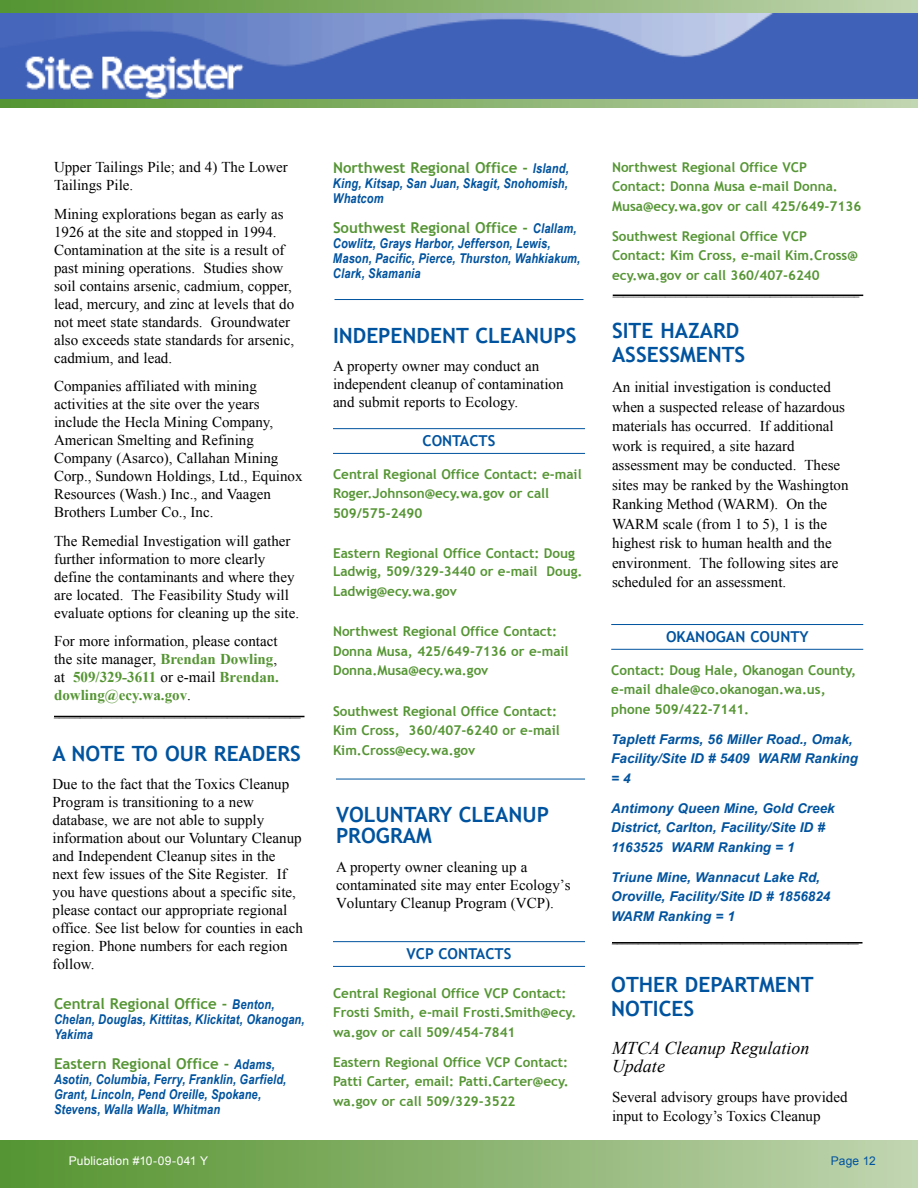
<style>
.page{position:relative;width:918px;height:1188px;background:#fff}
.page>*{position:absolute;margin:0;border:0;box-sizing:border-box;transform-origin:0 0}
.t1{font:700 21px/24px "Trebuchet MS";color:#00539f}
.t2{font:italic 18px/18px "Times New Roman";color:#000}
.t3{font:15px/18px "Times New Roman";color:#000}
.t4{font:700 15px "Trebuchet MS";color:#559534}
.t5{font:700 15px "Trebuchet MS";color:#00539f}
.t6{font:700 13.5px/19.5px "Trebuchet MS";color:#559534}
.t7{font:italic 700 13.5px/15px "Arial Narrow";letter-spacing:.01em;color:#00539f}
.t8{font:italic 700 13.5px/19.5px "Arial";color:#00539f}
.t9{font:12px "Arial";letter-spacing:.01em;color:#fff}
.t10{font:12px "Arial";letter-spacing:.005em;color:#00539f}
.t11{font:10.5px "Times New Roman";color:#000}
.s1{font-weight:700;color:#559534}
.s2{font-family:"Arial Narrow";font-style:italic;font-size:13.5px;color:#00539f}
</style>
<div class="page">
<svg style="left:0;top:0;width:918px;height:13px;background:#89b36e"></svg>
<svg style="left:0;top:99px;width:918px;height:9px;background:#89b36e"></svg>
<img style="left:0;top:13px;width:918px;height:86px">
<hr style="left:333px;top:941px;width:252px;height:1px;background:#00539f">
<hr style="left:333px;top:966px;width:252px;height:1px;background:#00539f">
<hr style="left:333px;top:428px;width:252px;height:1px;background:#00539f">
<hr style="left:333px;top:453px;width:252px;height:1px;background:#00539f">
<hr style="left:335px;top:299px;width:249px;height:1px;background:#00539f">
<hr style="left:336px;top:779px;width:249px;height:1px;background:#00539f">
<div style="left:0;top:1141px;width:918px;height:47px;background:linear-gradient(to right,#54932e,#c0d4af)"></div>
<hr style="left:54px;top:716px;width:250px;height:1px;background:#000">
<hr style="left:613px;top:295px;width:250px;height:1px;background:#000">
<hr style="left:611px;top:624px;width:252px;height:1px;background:#00539f">
<hr style="left:611px;top:649px;width:252px;height:1px;background:#00539f">
<hr style="left:612px;top:942px;width:250px;height:2px;background:#000">
<p class="t3" style="left:54px;top:158px;width:235px">Upper Tailings Pile; and 4) The Lower<br>Tailings Pile.</p>
<p class="t3" style="left:54px;top:205px;width:242px">Mining explorations began as early as 1926 at the site and stopped in 1994.<br>Contamination at the site is a result of past mining operations. Studies show soil contains arsenic, cadmium, copper, lead, mercury, and zinc at levels that do not meet state standards. Groundwater also exceeds state standards for arsenic, cadmium, and lead.</p>
<p class="t3" style="left:54px;top:377px;width:250px">Companies affiliated with mining activities at the site over the years include the Hecla Mining Company, American Smelting and Refining Company (Asarco), Callahan Mining Corp., Sundown Holdings, Ltd., Equinox Resources (Wash.) Inc., and Vaagen Brothers Lumber Co., Inc.</p>
<p class="t3" style="left:54px;top:532px;width:247px">The Remedial Investigation will gather further information to more clearly define the contaminants and where they are located. The Feasibility Study will evaluate options for cleaning up the site.</p>
<p class="t3" style="left:54px;top:632px;width:226px">For more information, please contact the site manager, <span class="s1">Brendan Dowling</span>, at <span class="s1">509/329-3611</span> or e-mail <span class="s1">Brendan. dowling@ecy.wa.gov</span>.</p>
<p class="t11" style="left:54px;top:705px;width:248px">_______________________________________________</p>
<h1 class="t1" style="left:52px;top:741px;width:250px">A Note to our readers</h1>
<p class="t3" style="left:52px;top:775px;width:252px">Due to the fact that the Toxics Cleanup Program is transitioning to a new database, we are not able to supply information about our Voluntary Cleanup and Independent Cleanup sites in the next few issues of the Site Register. If you have questions about a specific site, please contact our appropriate regional office. See list below for counties in each region. Phone numbers for each region follow.</p>
<p class="t4" style="left:54px;top:995px;width:222px">Central Regional Office - <span class="s2">Benton,</span></p>
<p class="t7" style="left:54px;top:1011px;width:252px">Chelan, Douglas, Kittitas, Klickitat, Okanogan,<br>Yakima</p>
<p class="t4" style="left:54px;top:1055px;width:222px">Eastern Regional Office - <span class="s2">Adams,</span></p>
<p class="t7" style="left:54px;top:1071px;width:234px">Asotin, Columbia, Ferry, Franklin, Garfield,<br>Grant, Lincoln, Pend Oreille, Spokane,<br>Stevens, Walla Walla, Whitman</p>
<p class="t4" style="left:333px;top:158px;width:237px">Northwest Regional Office - <span class="s2">Island,</span></p>
<p class="t7" style="left:333px;top:175px;width:236px">King, Kitsap, San Juan, Skagit, Snohomish,<br>Whatcom</p>
<p class="t4" style="left:333px;top:218px;width:245px">Southwest Regional Office - <span class="s2">Clallam,</span></p>
<p class="t7" style="left:333px;top:235px;width:249px">Cowlitz, Grays Harbor, Jefferson, Lewis,<br>Mason, Pacific, Pierce, Thurston, Wahkiakum,<br>Clark, Skamania</p>
<h1 class="t1" style="left:333px;top:323px;width:20px">INDEPENDENT</h1>
<h1 class="t1" style="left:475px;top:323px;width:14px">CLEANUPS</h1>
<p class="t3" style="left:333px;top:357px;width:232px">A property owner may conduct an independent cleanup of contamination and submit reports to Ecology.</p>
<p class="t5" style="left:422px;top:432px;width:75px">contacts</p>
<p class="t6" style="left:333px;top:464px;width:250px">Central Regional Office Contact: e-mail<br>Roger.Johnson@ecy.wa.gov or call<br>509/575-2490</p>
<p class="t6" style="left:333px;top:545px;width:251px;line-height:18px">Eastern Regional Office Contact: Doug<br>Ladwig, 509/329-3440 or e-mail Doug.</p>
<p class="t6" style="left:333px;top:581px;width:125px">Ladwig@ecy.wa.gov</p>
<p class="t6" style="left:333px;top:622px;width:237px">Northwest Regional Office Contact:<br>Donna Musa, 425/649-7136 or e-mail<br>Donna.Musa@ecy.wa.gov</p>
<p class="t6" style="left:333px;top:701px;width:228px">Southwest Regional Office Contact:<br>Kim Cross, 360/407-6240 or e-mail<br>Kim.Cross@ecy.wa.gov</p>
<h1 class="t1" style="left:336px;top:803px;width:27px">VOLUNTARY</h1>
<h1 class="t1" style="left:459px;top:803px;width:14px">CLEANUP</h1>
<h1 class="t1" style="left:336px;top:824px;width:15px">PROGRAM</h1>
<p class="t3" style="left:336px;top:857px;width:236px">A property owner cleaning up a contaminated site may enter Ecology’s<br>Voluntary Cleanup Program (VCP).</p>
<p class="t5" style="left:406px;top:945px;width:107px">VCP Contacts</p>
<p class="t6" style="left:333px;top:983px;width:245px">Central Regional Office VCP Contact:<br>Frosti Smith, e-mail Frosti.Smith@ecy. wa.gov or call 509/454-7841</p>
<p class="t6" style="left:333px;top:1052px;width:237px;text-align:justify">Eastern Regional Office VCP Contact:<br>Patti Carter, email: Patti.Carter@ecy. wa.gov or call 509/329-3522</p>
<p class="t6" style="left:612px;top:157px;width:251px">Northwest Regional Office VCP<br>Contact: Donna Musa e-mail Donna.<br>Musa@ecy.wa.gov or call 425/649-7136</p>
<p class="t6" style="left:612px;top:226px;width:247px">Southwest Regional Office VCP<br>Contact: Kim Cross, e-mail Kim.Cross@ ecy.wa.gov or call 360/407-6240</p>
<p class="t11" style="left:613px;top:284px;width:248px">_______________________________________________</p>
<h1 class="t1" style="left:612px;top:319px;width:77px">SITE HAZARD<br>ASSESSMENTS</h1>
<p class="t3" style="left:612px;top:377px;width:238px;line-height:19.5px">An initial investigation is conducted when a suspected release of hazardous materials has occurred. If additional work is required, a site hazard assessment may be conducted. These sites may be ranked by the Washington Ranking Method (WARM). On the WARM scale (from 1 to 5), 1 is the highest risk to human health and the environment. The following sites are scheduled for an assessment.</p>
<p class="t5" style="left:666px;top:627px;width:11px">OKANOGAN</p>
<p class="t5" style="left:750px;top:627px;width:11px">COUNTY</p>
<p class="t6" style="left:611px;top:660px;width:246px">Contact: Doug Hale, Okanogan County, e-mail dhale@co.okanogan.wa.us, phone 509/422-7141.</p>
<p class="t8" style="left:611px;top:730px;width:248px">Taplett Farms, 56 Miller Road., Omak,<br>Facility/Site ID # 5409 WARM Ranking = 4</p>
<p class="t8" style="left:611px;top:799px;width:225px">Antimony Queen Mine, Gold Creek<br>District, Carlton, Facility/Site ID #<br>1163525 WARM Ranking = 1</p>
<p class="t8" style="left:611px;top:868px;width:221px">Triune Mine, Wannacut Lake Rd,<br>Oroville, Facility/Site ID # 1856824<br>WARM Ranking = 1</p>
<p class="t11" style="left:612px;top:931px;width:248px">_______________________________________________</p>
<h1 class="t1" style="left:611px;top:972px;width:204px">other Department notices</h1>
<p class="t2" style="left:612px;top:1038px;width:199px">MTCA Cleanup Regulation<br>Update</p>
<p class="t3" style="left:612px;top:1087px;width:237px;line-height:19.5px">Several advisory groups have provided input to Ecology’s Toxics Cleanup</p>
<p class="t9" style="left:69px;top:1153px;width:141px">Publication #10-09-041 Y</p>
<p class="t10" style="left:831px;top:1153px;width:46px">Page 12</p>
</div>
